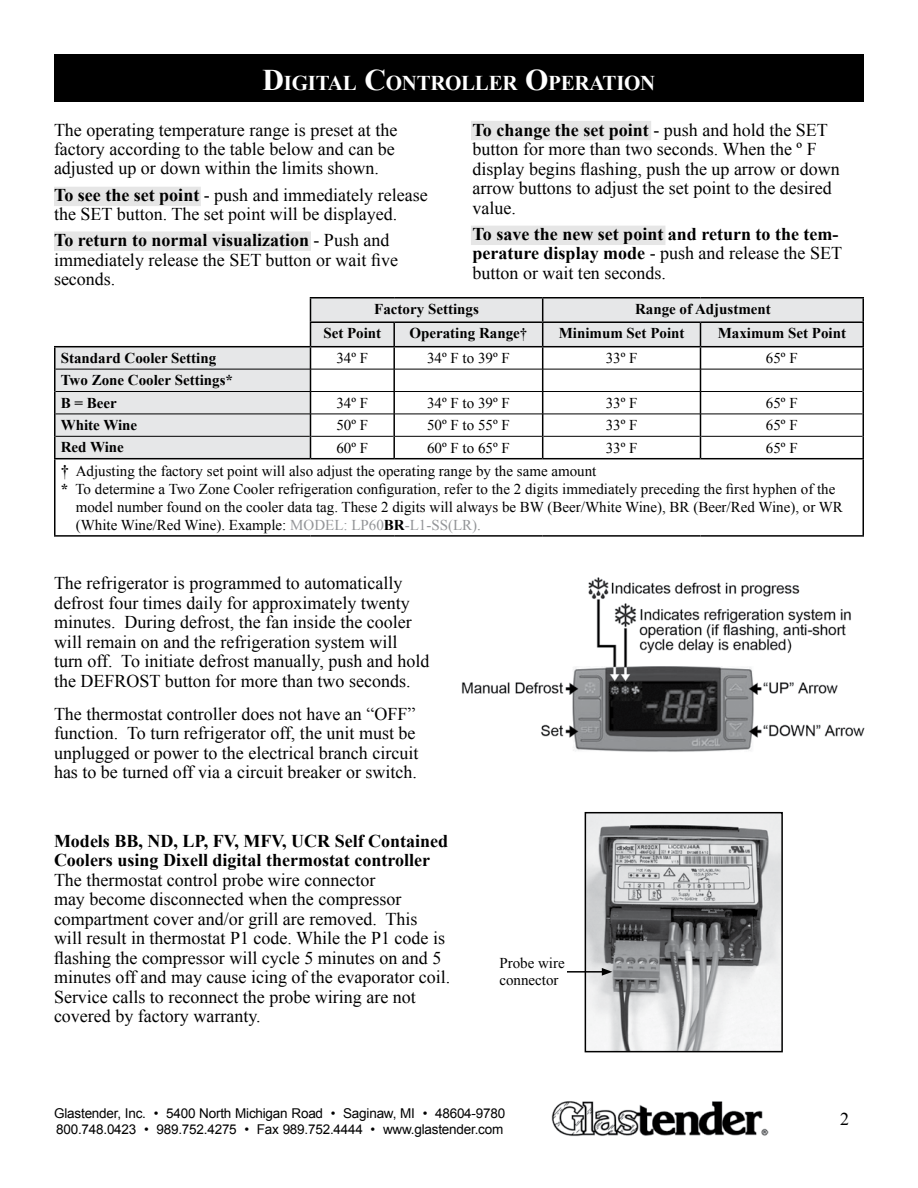
<style>
.page{position:relative;width:918px;height:1188px;background:#fff}
.page>*{position:absolute;margin:0;border:0;box-sizing:border-box;transform-origin:0 0}
.t1{font:700 21px "Times New Roman";letter-spacing:-.015em;color:#fff}
.t2{font:18px/19.5px "Times New Roman";color:#000}
.t3{font:700 18px/19.5px "Times New Roman";color:#000}
.t4{font:15px/16.5px "Times New Roman";color:#000}
.t5{font:700 15px/22.4px "Times New Roman";color:#000}
.t6{font:13.5px/16.2px "Arial";letter-spacing:-.015em;color:#000}
.s1{font-size:30px}
.s2{font-weight:700}
.s3{font-weight:400}
.s4{font-weight:700;font-size:16.5px}
.s5{color:#939598}
.s6{color:#808285}
</style>
<div class="page">
<img style="left:551px;top:1101px;width:218px;height:35px">
<div style="left:54px;top:54px;width:810px;height:47px;background:#000"></div>
<img style="left:588px;top:815px;width:192px;height:234px">
<div style="left:585px;top:812px;width:198px;height:240px;border:2px solid #000"></div>
<img style="left:461px;top:577px;width:404px;height:175px">
<svg style="left:56px;top:298px;width:807px;height:160px"></svg>
<hr style="left:310px;top:297px;width:84px;height:1px;background:#000">
<hr style="left:394px;top:297px;width:149px;height:1px;background:#000">
<hr style="left:543px;top:297px;width:157px;height:1px;background:#000">
<hr style="left:700px;top:297px;width:164px;height:1px;background:#000">
<hr style="left:862px;top:299px;width:2px;height:22px;background:#000">
<hr style="left:310px;top:321px;width:84px;height:2px;background:#000">
<hr style="left:394px;top:321px;width:149px;height:2px;background:#000">
<hr style="left:393px;top:323px;width:2px;height:23px;background:#000">
<hr style="left:543px;top:321px;width:157px;height:2px;background:#000">
<hr style="left:700px;top:321px;width:164px;height:2px;background:#000">
<hr style="left:862px;top:323px;width:2px;height:23px;background:#000">
<hr style="left:54px;top:346px;width:256px;height:1px;background:#000">
<hr style="left:54px;top:347px;width:2px;height:22px;background:#000">
<hr style="left:310px;top:346px;width:84px;height:1px;background:#000">
<hr style="left:394px;top:346px;width:149px;height:1px;background:#000">
<hr style="left:393px;top:347px;width:2px;height:22px;background:#000">
<hr style="left:543px;top:346px;width:157px;height:1px;background:#000">
<hr style="left:700px;top:346px;width:164px;height:1px;background:#000">
<hr style="left:862px;top:347px;width:2px;height:22px;background:#000">
<hr style="left:54px;top:369px;width:2px;height:23px;background:#000">
<hr style="left:393px;top:369px;width:2px;height:22px;background:#000">
<hr style="left:862px;top:369px;width:2px;height:23px;background:#000">
<hr style="left:54px;top:392px;width:2px;height:22px;background:#000">
<hr style="left:393px;top:392px;width:2px;height:22px;background:#000">
<hr style="left:862px;top:392px;width:2px;height:22px;background:#000">
<hr style="left:54px;top:458px;width:256px;height:1px;background:#000">
<hr style="left:54px;top:459px;width:2px;height:76px;background:#000">
<hr style="left:310px;top:458px;width:84px;height:1px;background:#000">
<hr style="left:394px;top:458px;width:149px;height:1px;background:#000">
<hr style="left:543px;top:458px;width:157px;height:1px;background:#000">
<hr style="left:700px;top:458px;width:164px;height:1px;background:#000">
<hr style="left:862px;top:459px;width:2px;height:76px;background:#000">
<hr style="left:54px;top:535px;width:256px;height:2px;background:#000">
<hr style="left:310px;top:535px;width:84px;height:2px;background:#000">
<hr style="left:394px;top:535px;width:149px;height:2px;background:#000">
<hr style="left:543px;top:535px;width:157px;height:2px;background:#000">
<hr style="left:700px;top:535px;width:164px;height:2px;background:#000">
<hr style="left:56px;top:369px;width:254px;height:1px;background:#000">
<hr style="left:310px;top:369px;width:84px;height:1px;background:#000">
<hr style="left:394px;top:369px;width:149px;height:1px;background:#000">
<hr style="left:543px;top:369px;width:157px;height:1px;background:#000">
<hr style="left:700px;top:369px;width:162px;height:1px;background:#000">
<hr style="left:56px;top:391px;width:254px;height:1px;background:#000">
<hr style="left:310px;top:391px;width:84px;height:1px;background:#000">
<hr style="left:394px;top:391px;width:149px;height:1px;background:#000">
<hr style="left:543px;top:391px;width:157px;height:1px;background:#000">
<hr style="left:700px;top:391px;width:162px;height:1px;background:#000">
<hr style="left:56px;top:414px;width:254px;height:1px;background:#000">
<hr style="left:310px;top:414px;width:84px;height:1px;background:#000">
<hr style="left:394px;top:414px;width:149px;height:1px;background:#000">
<hr style="left:543px;top:414px;width:157px;height:1px;background:#000">
<hr style="left:700px;top:414px;width:162px;height:1px;background:#000">
<hr style="left:56px;top:436px;width:254px;height:1px;background:#000">
<hr style="left:311px;top:436px;width:82px;height:1px;background:#000">
<hr style="left:395px;top:436px;width:147px;height:1px;background:#000">
<hr style="left:543px;top:436px;width:157px;height:1px;background:#000">
<hr style="left:701px;top:436px;width:161px;height:1px;background:#000">
<hr style="left:54px;top:414px;width:2px;height:22px;background:#000">
<hr style="left:393px;top:414px;width:2px;height:22px;background:#000">
<hr style="left:862px;top:414px;width:2px;height:22px;background:#000">
<hr style="left:54px;top:436px;width:2px;height:22px;background:#000">
<svg style="left:310px;top:299px;width:1px;height:159px"></svg>
<hr style="left:393px;top:436px;width:2px;height:22px;background:#000">
<svg style="left:542px;top:299px;width:1px;height:159px"></svg>
<svg style="left:700px;top:323px;width:1px;height:135px"></svg>
<hr style="left:862px;top:436px;width:2px;height:22px;background:#000">
<hr style="left:567px;top:971px;width:37px;height:2px;background:#000">
<svg style="left:602px;top:968px;width:10px;height:8px"></svg>
<div style="left:54px;top:187px;width:147px;height:19px;background:#e6e6e6"></div>
<div style="left:54px;top:231px;width:257px;height:20px;background:#e6e6e6"></div>
<div style="left:471px;top:121px;width:180px;height:19px;background:#e6e6e6"></div>
<div style="left:471px;top:226px;width:194px;height:19px;background:#e6e6e6"></div>
<p class="t1" style="left:263px;top:68px;width:394px"><span class="s1">D</span>IGITAL <span class="s1">C</span>ONTROLLER <span class="s1">O</span>PERATION</p>
<p class="t2" style="left:54px;top:119px;width:345px">The operating temperature range is preset at the factory according to the table below and can be adjusted up or down within the limits shown.</p>
<p class="t2" style="left:54px;top:185px;width:375px"><span class="s2">To see the set point</span> - push and immediately release the SET button. The set point will be displayed.</p>
<p class="t2" style="left:54px;top:230px;width:346px"><span class="s2">To return to normal visualization</span> - Push and immediately release the SET button or wait five seconds.</p>
<p class="t2" style="left:472px;top:119px;width:369px"><span class="s2">To change the set point</span> - push and hold the SET button for more than two seconds. When the º F display begins flashing, push the up arrow or down arrow buttons to adjust the set point to the desired value.</p>
<p class="t3" style="left:472px;top:224px;width:371px">To save the new set point and return to the tem&shy;perature display mode <span class="s3">- push and release the SET button or wait ten seconds.</span></p>
<p class="t5" style="left:374px;top:297px;width:106px">Factory Settings</p>
<p class="t5" style="left:635px;top:297px;width:137px">Range of Adjustment</p>
<p class="t5" style="left:323px;top:322px;width:59px">Set Point</p>
<p class="t5" style="left:409px;top:322px;width:119px">Operating Range†</p>
<p class="t5" style="left:559px;top:322px;width:127px">Minimum Set Point</p>
<p class="t5" style="left:718px;top:322px;width:130px">Maximum Set Point</p>
<p class="t5" style="left:61px;top:346px;width:157px">Standard Cooler Setting</p>
<p class="t4" style="left:336px;top:350px;width:33px">34º F</p>
<p class="t4" style="left:427px;top:350px;width:84px">34º F to 39º F</p>
<p class="t4" style="left:606px;top:350px;width:33px">33º F</p>
<p class="t4" style="left:766px;top:350px;width:33px">65º F</p>
<p class="t5" style="left:61px;top:369px;width:174px">Two Zone Cooler Settings*<br>B = Beer</p>
<p class="t4" style="left:336px;top:394px;width:33px">34º F</p>
<p class="t4" style="left:427px;top:394px;width:84px">34º F to 39º F</p>
<p class="t4" style="left:606px;top:394px;width:33px">33º F</p>
<p class="t4" style="left:766px;top:394px;width:33px">65º F</p>
<p class="t5" style="left:61px;top:413px;width:78px">White Wine</p>
<p class="t4" style="left:336px;top:417px;width:33px">50º F</p>
<p class="t4" style="left:427px;top:417px;width:84px">50º F to 55º F</p>
<p class="t4" style="left:606px;top:417px;width:33px">33º F</p>
<p class="t4" style="left:766px;top:417px;width:33px">65º F</p>
<p class="t5" style="left:61px;top:436px;width:65px">Red Wine</p>
<p class="t4" style="left:336px;top:439px;width:33px">60º F</p>
<p class="t4" style="left:427px;top:439px;width:84px">60º F to 65º F</p>
<p class="t4" style="left:606px;top:439px;width:33px">33º F</p>
<p class="t4" style="left:766px;top:439px;width:33px">65º F</p>
<p class="t4" style="left:61px;top:462px;width:537px"><span class="s4">†</span> Adjusting the factory set point will also adjust the operating range by the same amount</p>
<p class="t4" style="left:61px;top:480px;width:776px"><span class="s2">*</span> To determine a Two Zone Cooler refrigeration configuration, refer to the 2 digits immediately preceding the first hyphen of the</p>
<p class="t4" style="left:76px;top:498px;width:769px">model number found on the cooler data tag. These 2 digits will always be BW (Beer/White Wine), BR (Beer/Red Wine), or WR</p>
<p class="t4" style="left:76px;top:516px;width:407px">(White Wine/Red Wine). Example: <span class="s5">MODEL: LP60</span><span class="s2">BR</span><span class="s5">-L1-SS(LR)</span><span class="s6">.</span></p>
<p class="t2" style="left:54px;top:573px;width:377px">The refrigerator is programmed to automatically defrost four times daily for approximately twenty minutes. During defrost, the fan inside the cooler will remain on and the refrigeration system will turn off. To initiate defrost manually, push and hold the DEFROST button for more than two seconds.</p>
<p class="t2" style="left:54px;top:704px;width:366px">The thermostat controller does not have an “OFF” function. To turn refrigerator off, the unit must be unplugged or power to the electrical branch circuit has to be turned off via a circuit breaker or switch.</p>
<p class="t3" style="left:54px;top:831px;width:396px">Models BB, ND, LP, FV, MFV, UCR Self Contained<br>Coolers using Dixell digital thermostat controller</p>
<p class="t2" style="left:54px;top:870px;width:398px">The thermostat control probe wire connector<br>may become disconnected when the compressor compartment cover and/or grill are removed. This<br>will result in thermostat P1 code. While the P1 code is flashing the compressor will cycle 5 minutes on and 5 minutes off and may cause icing of the evaporator coil.<br>Service calls to reconnect the probe wiring are not covered by factory warranty.</p>
<p class="t4" style="left:499px;top:955px;width:67px">Probe wire connector</p>
<p class="t6" style="left:54px;top:1105px;width:453px">Glastender, Inc. • 5400 North Michigan Road • Saginaw, MI • 48604-9780<br>800.748.0423 • 989.752.4275 • Fax 989.752.4444 • www.glastender.com</p>
<p class="t2" style="left:840px;top:1109px;width:10px">2</p>
</div>
